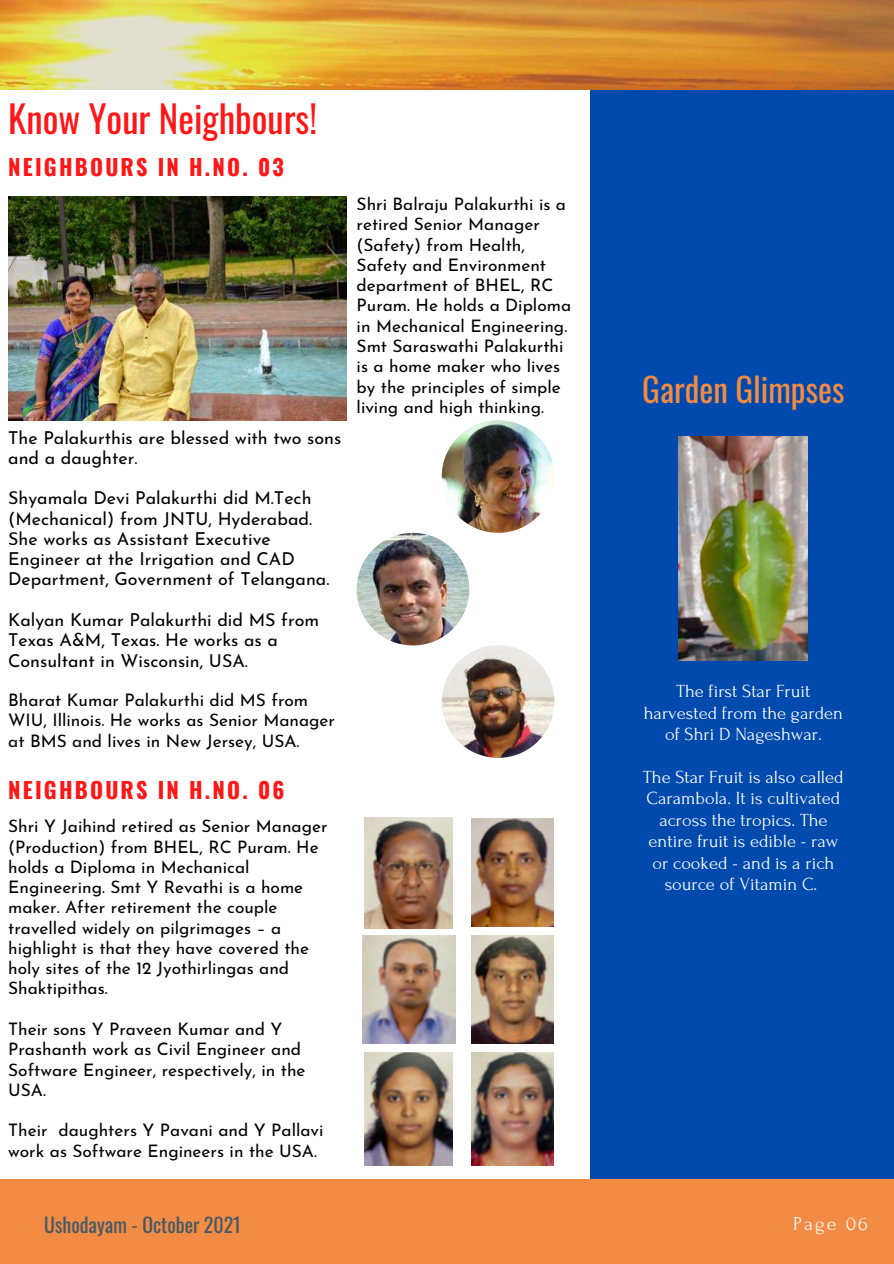
<style>
.page{position:relative;width:894px;height:1264px;background:#fff}
.page>*{position:absolute;margin:0;border:0;box-sizing:border-box;transform-origin:0 0}
.t1{font:37.05px "Oswald";color:#ff1616}
.t2{font:33.15px "Oswald";color:#f28b43}
.t3{font:700 22.2px "Oswald";letter-spacing:.1em;color:#ff1616}
.t4{font:19.8px "Oswald";color:#435967}
.t5{font:19.8px "Forum";letter-spacing:.1em;color:#f9f9f9}
.t6{font:18.45px/21.5px "Forum";color:#fff;text-align:center}
.t7{font:17.85px/20.2px "Josefin Sans";color:#000}
.t8{font:17.25px/20.2px "Josefin Sans";color:#000}
</style>
<div class="page">
<div style="left:590px;top:89px;width:303px;height:1089px;background:#004aad"></div>
<div style="left:0;top:1178px;width:893px;height:85px;background:#f28b43"></div>
<img style="left:0;top:0;width:893px;height:89px">
<img style="left:441px;top:420px;width:113px;height:113px;border-radius:50%">
<img style="left:8px;top:196px;width:338px;height:225px">
<img style="left:356px;top:533px;width:113px;height:112px;border-radius:50%">
<img style="left:441px;top:645px;width:113px;height:112px;border-radius:50%">
<img style="left:365px;top:817px;width:87px;height:111px">
<img style="left:471px;top:818px;width:83px;height:108px">
<img style="left:362px;top:935px;width:94px;height:108px">
<img style="left:471px;top:935px;width:83px;height:108px">
<img style="left:365px;top:1052px;width:87px;height:113px">
<img style="left:471px;top:1052px;width:83px;height:113px">
<img style="left:678px;top:436px;width:129px;height:224px">
<h1 class="t1" style="left:8px;top:90px;width:310px">Know Your Neighbours!</h1>
<p class="t3" style="left:8px;top:149px;width:277px">NEIGHBOURS IN H.NO. 03</p>
<p class="t7" style="left:8px;top:429px;width:334px">The Palakurthis are blessed with two sons and a daughter.</p>
<p class="t7" style="left:8px;top:490px;width:322px">Shyamala Devi Palakurthi did M.Tech (Mechanical) from JNTU, Hyderabad.<br>She works as Assistant Executive Engineer at the Irrigation and CAD Department, Government of Telangana.</p>
<p class="t7" style="left:8px;top:611px;width:312px">Kalyan Kumar Palakurthi did MS from<br>Texas A&amp;M, Texas. He works as a<br>Consultant in Wisconsin, USA.</p>
<p class="t8" style="left:8px;top:691px;width:328px">Bharat Kumar Palakurthi did MS from<br>WIU, Illinois. He works as Senior Manager at BMS and lives in New Jersey, USA.</p>
<p class="t3" style="left:8px;top:772px;width:278px">NEIGHBOURS IN H.NO. 06</p>
<p class="t8" style="left:8px;top:817px;width:321px">Shri Y Jaihind retired as Senior Manager (Production) from BHEL, RC Puram. He holds a Diploma in Mechanical Engineering. Smt Y Revathi is a home maker. After retirement the couple travelled widely on pilgrimages – a highlight is that they have covered the holy sites of the 12 Jyothirlingas and Shaktipithas.</p>
<p class="t8" style="left:8px;top:1020px;width:299px">Their sons Y Praveen Kumar and Y<br>Prashanth work as Civil Engineer and<br>Software Engineer, respectively, in the<br>USA.</p>
<p class="t8" style="left:8px;top:1121px;width:317px">Their daughters Y Pavani and Y Pallavi work as Software Engineers in the USA.</p>
<p class="t8" style="left:356px;top:196px;width:216px">Shri Balraju Palakurthi is a retired Senior Manager (Safety) from Health,<br>Safety and Environment department of BHEL, RC<br>Puram. He holds a Diploma in Mechanical Engineering.<br>Smt Saraswathi Palakurthi is a home maker who lives by the principles of simple living and high thinking.</p>
<h2 class="t2" style="left:642px;top:363px;width:204px">Garden Glimpses</h2>
<p class="t6" style="left:643px;top:681px;width:201px">The first Star Fruit harvested from the garden of Shri D Nageshwar.</p>
<p class="t6" style="left:643px;top:766px;width:202px">The Star Fruit is also called<br>Carambola. It is cultivated across the tropics. The entire fruit is edible - raw or cooked - and is a rich source of Vitamin C.</p>
<p class="t4" style="left:44px;top:1209px;width:198px">Ushodayam - October 2021</p>
<p class="t5" style="left:792px;top:1212px;width:76px">Page 06</p>
</div>
